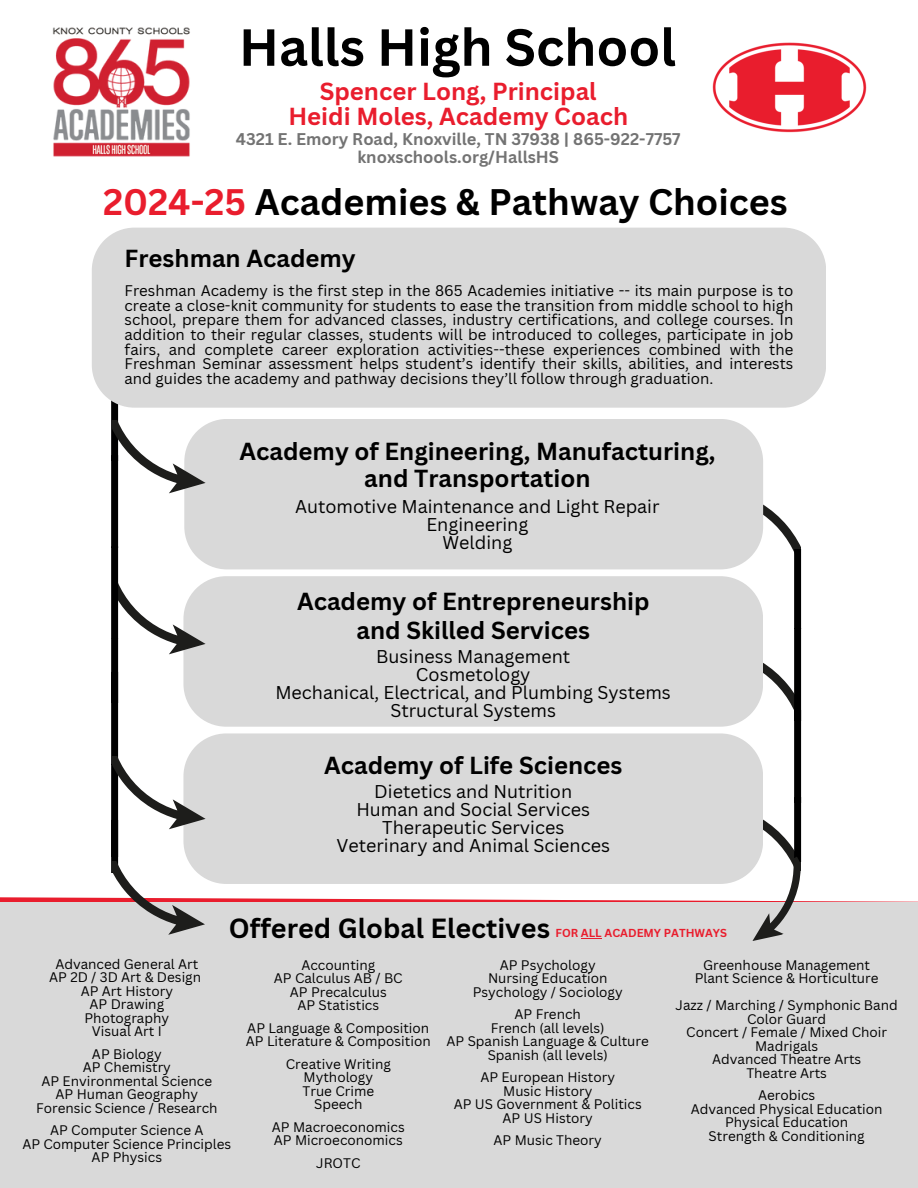
<style>
.page{position:relative;width:918px;height:1188px;background:#fff}
.page>*{position:absolute;margin:0;border:0;box-sizing:border-box;transform-origin:0 0}
.t1{font:700 51px "Canva Sans";color:#000}
.t2{font:700 36px "Canva Sans";color:#000}
.t3{font:700 27px "Canva Sans";color:#000}
.t4{font:700 24px/28.2px "Canva Sans";color:#000;text-align:center}
.t5{font:700 24px/25.8px "Canva Sans";color:#e91d2d;text-align:center}
.t6{font:18px/18px "Canva Sans";color:#000;text-align:center}
.t7{font:700 16.5px/18px "Canva Sans";color:#737373;text-align:center}
.t8{font:15px/14.7px "Canva Sans";color:#000;text-align:justify}
.t9{font:13.5px "Canva Sans";color:#000}
.t10{font:700 11.25px "Canva Sans";color:#e91d2d}
.s1{color:#e91d2d}
</style>
<div class="page">
<div style="left:92px;top:228px;width:734px;height:153px;background:#d9d9d9"></div>
<div style="left:0;top:902px;width:917px;height:286px;background:#d9d9d9"></div>
<svg style="left:0;top:381px;width:918px;height:568px"></svg>
<img style="left:52px;top:27px;width:138px;height:130px">
<img style="left:712px;top:42px;width:155px;height:91px">
<p class="t1" style="left:239px;top:11px;width:439px">Halls High School</p>
<p class="t5" style="left:288px;top:77px;width:341px">Spencer Long, Principal<br>Heidi Moles, Academy Coach</p>
<p class="t7" style="left:236px;top:129px;width:446px">4321 E. Emory Road, Knoxville, TN 37938 | 865-922-7757 knoxschools.org/HallsHS</p>
<h2 class="t2" style="left:103px;top:177px;width:686px"><span class="s1">2024-25</span> Academies &amp; Pathway Choices</h2>
<h4 class="t4" style="left:125px;top:243px;width:233px">Freshman Academy</h4>
<p class="t8" style="left:125px;top:283px;width:670px">Freshman Academy is the first step in the 865 Academies initiative -- its main purpose is to create a close-knit community for students to ease the transition from middle school to high school, prepare them for advanced classes, industry certifications, and college courses. In addition to their regular classes, students will be introduced to colleges, participate in job fairs, and complete career exploration activities--these experiences combined with the Freshman Seminar assessment helps student’s identify their skills, abilities, and interests and guides the academy and pathway decisions they’ll follow through graduation.</p>
<h4 class="t4" style="left:239px;top:437px;width:477px;line-height:27px">Academy of Engineering, Manufacturing, and Transportation</h4>
<h6 class="t6" style="left:295px;top:497px;width:366px">Automotive Maintenance and Light Repair<br>Engineering<br>Welding</h6>
<p class="t4" style="left:297px;top:587px;width:354px">Academy of Entrepreneurship and Skilled Services</p>
<p class="t6" style="left:275px;top:647px;width:397px">Business Management<br>Cosmetology<br>Mechanical, Electrical, and Plumbing Systems<br>Structural Systems</p>
<p class="t4" style="left:324px;top:750px;width:300px">Academy of Life Sciences</p>
<h1 class="t6" style="left:336px;top:782px;width:275px">Dietetics and Nutrition<br>Human and Social Services<br>Therapeutic Services<br>Veterinary and Animal Sciences</h1>
<p class="t3" style="left:229px;top:910px;width:323px">Offered Global Electives</p>
<h5 class="t10" style="left:555px;top:925px;width:173px">FOR ALL ACADEMY PATHWAYS</h5>
<p class="t9" style="left:55px;top:955px;width:145px">Advanced General Art</p>
<h4 class="t9" style="left:49px;top:968px;width:153px">AP 2D / 3D Art &amp; Design</h4>
<h6 class="t9" style="left:81px;top:982px;width:94px">AP Art History</h6>
<p class="t9" style="left:90px;top:995px;width:76px">AP Drawing</p>
<p class="t9" style="left:85px;top:1009px;width:86px">Photography</p>
<p class="t9" style="left:92px;top:1022px;width:71px">Visual Art I</p>
<p class="t9" style="left:92px;top:1045px;width:71px">AP Biology</p>
<p class="t9" style="left:83px;top:1058px;width:90px">AP Chemistry</p>
<h4 class="t9" style="left:41px;top:1072px;width:172px">AP Environmental Science</h4>
<h6 class="t9" style="left:56px;top:1085px;width:144px">AP Human Geography</h6>
<p class="t9" style="left:36px;top:1099px;width:183px">Forensic Science / Research</p>
<p class="t9" style="left:50px;top:1121px;width:155px">AP Computer Science A</p>
<p class="t9" style="left:22px;top:1135px;width:210px">AP Computer Science Principles</p>
<p class="t9" style="left:92px;top:1148px;width:72px">AP Physics</p>
<p class="t9" style="left:301px;top:955px;width:75px">Accounting</p>
<p class="t9" style="left:274px;top:969px;width:130px">AP Calculus AB / BC</p>
<p class="t9" style="left:290px;top:982px;width:98px">AP Precalculus</p>
<p class="t9" style="left:298px;top:996px;width:83px">AP Statistics</p>
<p class="t9" style="left:247px;top:1018px;width:183px">AP Language &amp; Composition</p>
<h3 class="t9" style="left:246px;top:1032px;width:186px">AP Literature &amp; Composition</h3>
<p class="t9" style="left:286px;top:1054px;width:106px">Creative Writing</p>
<p class="t9" style="left:304px;top:1068px;width:71px">Mythology</p>
<p class="t9" style="left:303px;top:1081px;width:73px">True Crime</p>
<p class="t9" style="left:314px;top:1095px;width:50px">Speech</p>
<p class="t9" style="left:272px;top:1117px;width:134px">AP Macroeconomics</p>
<p class="t9" style="left:274px;top:1131px;width:130px">AP Microeconomics</p>
<p class="t9" style="left:316px;top:1153px;width:46px">JROTC</p>
<p class="t9" style="left:500px;top:955px;width:97px">AP Psychology</p>
<p class="t9" style="left:488px;top:969px;width:121px">Nursing Education</p>
<p class="t9" style="left:473px;top:982px;width:151px">Psychology / Sociology</p>
<p class="t9" style="left:515px;top:1005px;width:68px">AP French</p>
<p class="t9" style="left:491px;top:1018px;width:115px">French (all levels)</p>
<p class="t9" style="left:447px;top:1032px;width:204px">AP Spanish Language &amp; Culture</p>
<p class="t9" style="left:488px;top:1045px;width:122px">Spanish (all levels)</p>
<p class="t9" style="left:480px;top:1068px;width:136px">AP European History</p>
<p class="t9" style="left:503px;top:1081px;width:91px">Music History</p>
<p class="t9" style="left:454px;top:1095px;width:190px">AP US Government &amp; Politics</p>
<p class="t9" style="left:503px;top:1108px;width:92px">AP US History</p>
<p class="t9" style="left:494px;top:1131px;width:110px">AP Music Theory</p>
<p class="t9" style="left:703px;top:955px;width:169px">Greenhouse Management</p>
<p class="t9" style="left:695px;top:969px;width:185px">Plant Science &amp; Horticulture</p>
<p class="t9" style="left:676px;top:996px;width:224px">Jazz / Marching / Symphonic Band</p>
<p class="t9" style="left:747px;top:1009px;width:81px">Color Guard</p>
<p class="t9" style="left:686px;top:1023px;width:202px">Concert / Female / Mixed Choir</p>
<p class="t9" style="left:755px;top:1036px;width:65px">Madrigals</p>
<p class="t9" style="left:712px;top:1050px;width:151px">Advanced Theatre Arts</p>
<p class="t9" style="left:746px;top:1063px;width:82px">Theatre Arts</p>
<p class="t9" style="left:758px;top:1086px;width:59px">Aerobics</p>
<p class="t9" style="left:691px;top:1099px;width:193px">Advanced Physical Education</p>
<p class="t9" style="left:725px;top:1113px;width:125px">Physical Education</p>
<p class="t9" style="left:709px;top:1126px;width:158px">Strength &amp; Conditioning</p>
</div>
